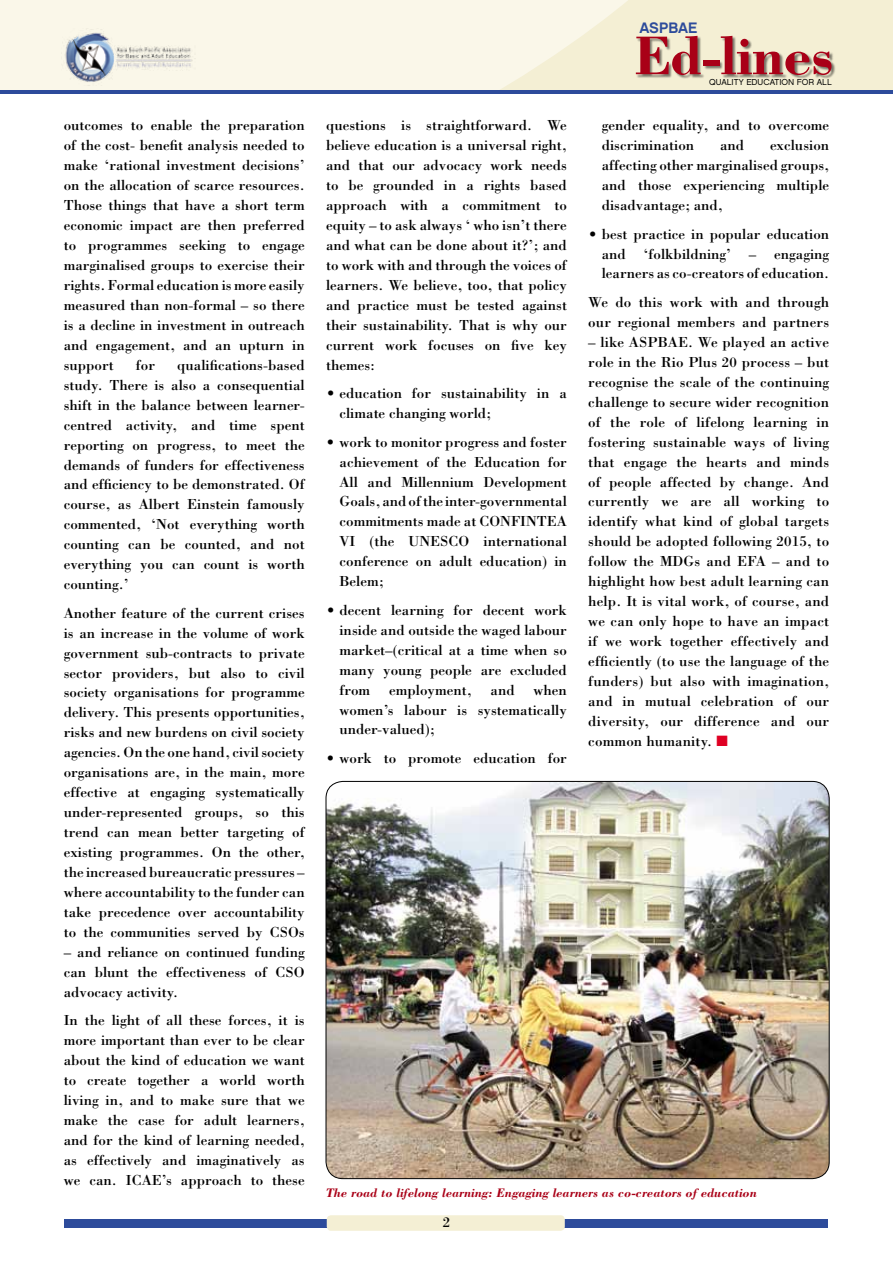
<style>
.page{position:relative;width:893px;height:1263px;background:#fff}
.page>*{position:absolute;margin:0;border:0;box-sizing:border-box;transform-origin:0 0}
.t1{font:700 56.1px "Bodoni";color:#a90017}
.t2{font:15.15px "Chalet New York Nineteen Sixty";color:#2d4b9b}
.t3{font:15px/20px "Bodoni";color:#000;text-align:justify}
.t4{font:italic 700 12.75px "Bodoni";color:#a90017}
.t5{font:8.7px "Chalet London Nineteen Sixty";color:#000}
.s1{color:#df0023}
</style>
<div class="page">
<svg style="left:0;top:89px;width:893px;height:5px;background:#556ca8"></svg>
<svg style="left:0;top:0;width:893px;height:89px;background:#f8f4e2"></svg>
<div style="left:64px;top:1219px;width:764px;height:8px;background:#2d4b9b"></div>
<div style="left:327px;top:1215px;width:238px;height:16px;background:#f4efd4;border-radius:4px"></div>
<img style="left:61px;top:28px;width:134px;height:58px">
<div style="left:636px;top:36px;width:199px;height:42px;background:#000;opacity:.5"></div>
<img style="left:326px;top:781px;width:503px;height:397px">
<p class="t3" style="left:64px;top:115px;width:242px">outcomes to enable the preparation of the cost- benefit analysis needed to make ‘rational investment decisions’ on the allocation of scarce resources.<br>Those things that have a short term economic impact are then preferred to programmes seeking to engage marginalised groups to exercise their rights. Formal education is more easily measured than non-formal – so there is a decline in investment in outreach and engagement, and an upturn in support</p>
<p class="t3" style="left:64px;top:355px;width:242px;text-indent:113px">qualifications-based study. There is also a consequential shift in the balance between learner&shy;centred activity, and time spent reporting on progress, to meet the demands of funders for effectiveness and efficiency to be demonstrated. Of course, as Albert Einstein famously commented, ‘Not everything worth counting can be counted, and not everything you can count is worth counting.’</p>
<p class="t3" style="left:64px;top:602px;width:242px">Another feature of the current crises is an increase in the volume of work government sub-contracts to private sector providers, but also to civil society organisations for programme delivery. This presents opportunities, risks and new burdens on civil society agencies. On the one hand, civil society organisations are, in the main, more effective at engaging systematically under-represented groups, so this trend can mean better targeting of existing programmes. On the other, the increased bureaucratic pressures – where accountability to the funder can take precedence over accountability to the communities served by CSOs</p>
<p class="t3" style="left:64px;top:942px;width:242px">– and reliance on continued funding can blunt the effectiveness of CSO advocacy activity.</p>
<p class="t3" style="left:64px;top:1010px;width:242px">In the light of all these forces, it is more important than ever to be clear about the kind of education we want to create together a world worth living in, and to make sure that we make the case for adult learners, and for the kind of learning needed, as effectively and imaginatively as we can. ICAE’s approach to these</p>
<p class="t3" style="left:136px;top:355px;width:21px">for</p>
<p class="t2" style="left:639px;top:18px;width:50px">ASPBAE</p>
<p class="t3" style="left:326px;top:115px;width:242px">questions is straightforward. We believe education is a universal right, and that our advocacy work needs to be grounded in a rights based approach with a commitment to equity – to ask always ‘ who isn’t there and what can be done about it?’; and to work with and through the voices of learners. We believe, too, that policy and practice must be tested against their sustainability. That is why our current work focuses on five key themes:</p>
<p class="t3" style="left:339px;top:383px;width:229px;text-indent:-13px">• education for sustainability in a climate changing world;</p>
<p class="t3" style="left:339px;top:431px;width:229px;text-indent:-14px">• work to monitor progress and foster achievement of the Education for All and Millennium Development Goals, and of the inter-governmental commitments made at CONFINTEA VI (the UNESCO international conference on adult education) in Belem;</p>
<p class="t3" style="left:339px;top:600px;width:229px;text-indent:-13px">• decent learning for decent work inside and outside the waged labour market–(critical at a time when so many young people are excluded from</p>
<p class="t3" style="left:339px;top:679px;width:229px;text-indent:194px">when women’s labour is systematically under-valued);</p>
<p class="t3" style="left:326px;top:748px;width:242px">• work to promote education for</p>
<p class="t3" style="left:389px;top:679px;width:84px">employment,</p>
<p class="t3" style="left:491px;top:679px;width:26px">and</p>
<h1 class="t1" style="left:634px;top:21px;width:201px">Ed-lines</h1>
<p class="t5" style="left:709px;top:77px;width:76px">QUALITY EDUCATION</p>
<p class="t5" style="left:797px;top:77px;width:36px">FOR ALL</p>
<p class="t3" style="left:602px;top:115px;width:229px">gender equality, and to overcome discrimination</p>
<p class="t3" style="left:602px;top:135px;width:229px;text-indent:168px">exclusion affecting other marginalised groups, and those experiencing multiple disadvantage; and,</p>
<p class="t3" style="left:602px;top:223px;width:229px;text-indent:-14px">• best practice in popular education and ‘folkbildning’ – engaging learners as co-creators of education.</p>
<p class="t3" style="left:588px;top:292px;width:242px">We do this work with and through our regional members and partners</p>
<p class="t3" style="left:588px;top:332px;width:242px">– like ASPBAE. We played an active role in the Rio Plus 20 process – but recognise the scale of the continuing challenge to secure wider recognition of the role of lifelong learning in fostering sustainable ways of living that engage the hearts and minds of people affected by change. And currently we are all working to identify what kind of global targets should be adopted following 2015, to follow the MDGs and EFA – and to highlight how best adult learning can help. It is vital work, of course, and we can only hope to have an impact if we work together effectively and efficiently (to use the language of the funders) but also with imagination, and in mutual celebration of our diversity, our difference and our common humanity. <span class="s1">■</span></p>
<p class="t3" style="left:720px;top:135px;width:26px">and</p>
<p class="t4" style="left:326px;top:1185px;width:432px">The road to lifelong learning: Engaging learners as co-creators of education</p>
<p class="t3" style="left:443px;top:1212px;width:9px">2</p>
</div>
